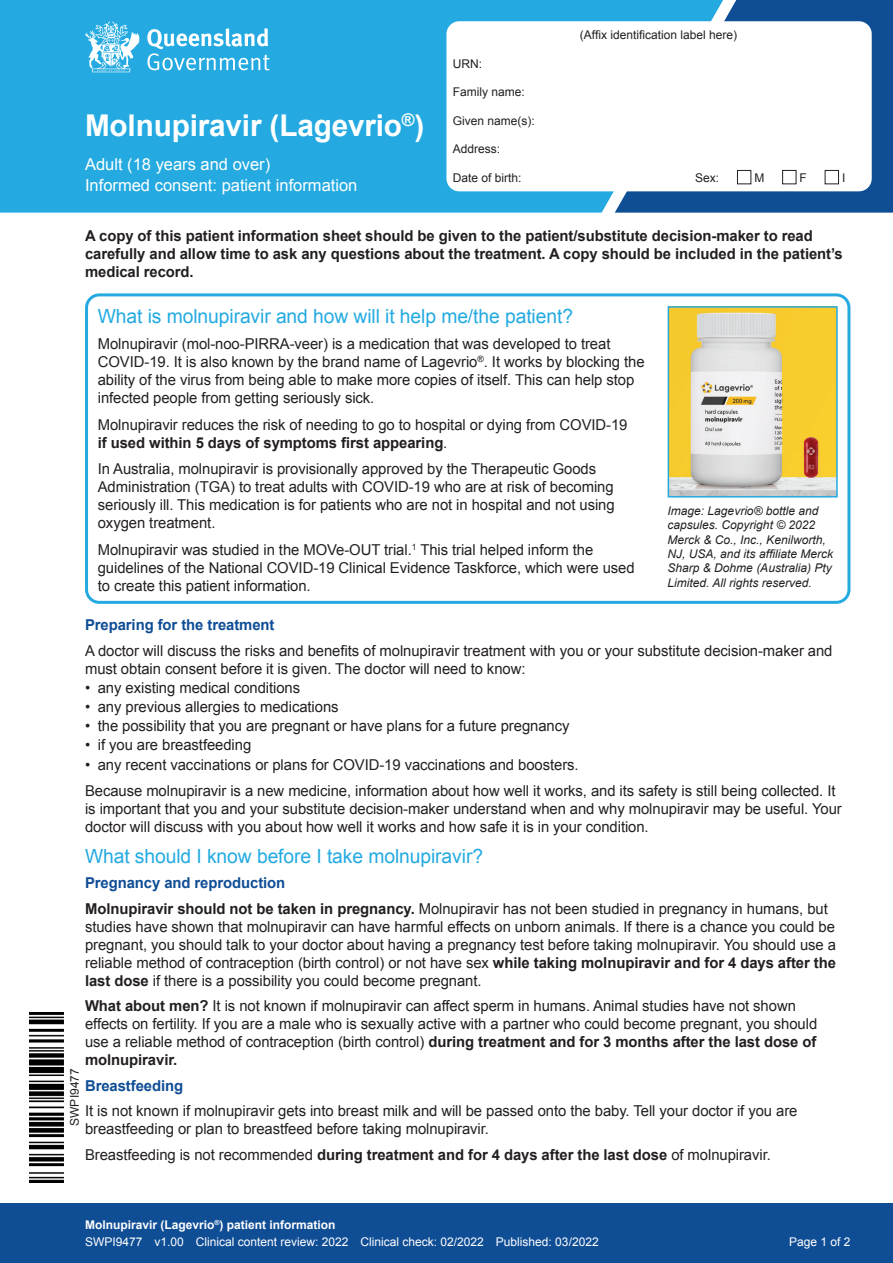
<style>
.page{position:relative;width:893px;height:1263px;background:#fff}
.page>*{position:absolute;margin:0;border:0;box-sizing:border-box;transform-origin:0 0}
.t1{font:700 30px "Arial";letter-spacing:-.005em;color:#fff}
.t2{font:19.5px "Arial";letter-spacing:-.005em;color:#24aae1}
.t3{font:16.5px/21px "Arial";color:#fff}
.t4{font:15px/18px "Arial";letter-spacing:-.005em;color:#231f20}
.t5{font:700 15px/18px "Arial";letter-spacing:-.005em;color:#231f20}
.t6{font:700 15px "Arial";letter-spacing:-.005em;color:#0f4d95}
.t7{font:italic 12px/14.4px "Arial";color:#231f20}
.t8{font:12px/16.5px "Arial";color:#fff}
.t9{font:12px "Arial";color:#231f20}
.t10{font:700 7.65px "Arial";letter-spacing:-.03em;color:#211d1e}
.s1{font-weight:700}
</style>
<div class="page">
<div style="left:0;top:1203px;width:893px;height:60px;background:#0f4d95"></div>
<div style="left:0;top:0;width:615px;height:213px;background:#24aae1"></div>
<svg style="left:615px;top:0;width:278px;height:213px;background:#1b60a3"></svg>
<svg style="left:147px;top:28px;width:123px;height:42px"></svg>
<svg style="left:85px;top:21px;width:55px;height:51px"></svg>
<div style="left:446px;top:21px;width:426px;height:170px;background:#fff;border-radius:13px"></div>
<div style="left:737px;top:170px;width:14px;height:14px;border:1px solid #231f20"></div>
<div style="left:782px;top:170px;width:14px;height:14px;border:1px solid #231f20"></div>
<div style="left:825px;top:170px;width:14px;height:14px;border:1px solid #231f20"></div>
<img style="left:30px;top:1012px;width:34px;height:170px">
<div style="left:85px;top:293px;width:765px;height:311px;border:3px solid #24aae1;border-radius:13px"></div>
<img style="left:671px;top:309px;width:164px;height:185px">
<div style="left:668px;top:306px;width:170px;height:191px;border:2px solid #24aae1"></div>
<p class="t1" style="left:85px;top:106px;width:341px">Molnupiravir (Lagevrio<sup>®</sup>)</p>
<p class="t3" style="left:85px;top:154px;width:274px">Adult (18 years and over)<br>Informed consent: patient information</p>
<p class="t9" style="left:580px;top:27px;width:159px">(Affix identification label here)</p>
<p class="t9" style="left:453px;top:56px;width:31px">URN:</p>
<p class="t9" style="left:453px;top:84px;width:74px">Family name:</p>
<p class="t9" style="left:453px;top:113px;width:84px">Given name(s):</p>
<p class="t9" style="left:453px;top:141px;width:49px">Address:</p>
<p class="t9" style="left:453px;top:170px;width:70px">Date of birth:</p>
<p class="t9" style="left:695px;top:170px;width:26px">Sex:</p>
<p class="t9" style="left:754px;top:170px;width:11px">M</p>
<p class="t9" style="left:800px;top:170px;width:9px">F</p>
<p class="t9" style="left:842px;top:170px;width:5px">I</p>
<p class="t5" style="left:85px;top:227px;width:759px">A copy of this patient information sheet should be given to the patient/substitute decision-maker to read carefully and allow time to ask any questions about the treatment. A copy should be included in the patient’s medical record.</p>
<p class="t2" style="left:98px;top:303px;width:477px">What is molnupiravir and how will it help me/the patient?</p>
<p class="t4" style="left:98px;top:335px;width:548px">Molnupiravir (mol-noo-PIRRA-veer) is a medication that was developed to treat COVID-19. It is also known by the brand name of Lagevrio<sup>®</sup>. It works by blocking the ability of the virus from being able to make more copies of itself. This can help stop infected people from getting seriously sick.</p>
<p class="t4" style="left:98px;top:415px;width:531px">Molnupiravir reduces the risk of needing to go to hospital or dying from COVID-19 <span class="s1">if used within 5 days of symptoms first appearing</span>.</p>
<p class="t4" style="left:98px;top:460px;width:518px">In Australia, molnupiravir is provisionally approved by the Therapeutic Goods Administration (TGA) to treat adults with COVID-19 who are at risk of becoming seriously ill. This medication is for patients who are not in hospital and not using oxygen treatment.</p>
<p class="t4" style="left:98px;top:540px;width:538px">Molnupiravir was studied in the MOVe-OUT trial.<sup>1</sup> This trial helped inform the guidelines of the National COVID-19 Clinical Evidence Taskforce, which were used to create this patient information.</p>
<p class="t10" style="left:446px;top:504px;width:135px">FOR ILLUSTRATIVE PURPOSES ONLY</p>
<p class="t7" style="left:668px;top:503px;width:167px">Image: Lagevrio® bottle and capsules. Copyright © 2022<br>Merck &amp; Co., Inc., Kenilworth,<br>NJ, USA, and its affiliate Merck<br>Sharp &amp; Dohme (Australia) Pty<br>Limited. All rights reserved.</p>
<p class="t6" style="left:85px;top:614px;width:191px">Preparing for the treatment</p>
<p class="t4" style="left:85px;top:642px;width:749px">A doctor will discuss the risks and benefits of molnupiravir treatment with you or your substitute decision-maker and must obtain consent before it is given. The doctor will need to know:</p>
<p class="t4" style="left:85px;top:679px;width:217px">• any existing medical conditions</p>
<p class="t4" style="left:85px;top:698px;width:255px">• any previous allergies to medications</p>
<p class="t4" style="left:85px;top:717px;width:486px">• the possibility that you are pregnant or have plans for a future pregnancy</p>
<p class="t4" style="left:85px;top:736px;width:168px">• if you are breastfeeding</p>
<p class="t4" style="left:85px;top:755px;width:495px">• any recent vaccinations or plans for COVID-19 vaccinations and boosters.</p>
<p class="t4" style="left:85px;top:782px;width:758px">Because molnupiravir is a new medicine, information about how well it works, and its safety is still being collected. It is important that you and your substitute decision-maker understand when and why molnupiravir may be useful. Your doctor will discuss with you about how well it works and how safe it is in your condition.</p>
<p class="t2" style="left:85px;top:843px;width:400px">What should I know before I take molnupiravir?</p>
<p class="t6" style="left:85px;top:873px;width:202px">Pregnancy and reproduction</p>
<p class="t4" style="left:85px;top:900px;width:752px"><span class="s1">Molnupiravir should not be taken in pregnancy.</span> Molnupiravir has not been studied in pregnancy in humans, but studies have shown that molnupiravir can have harmful effects on unborn animals. If there is a chance you could be pregnant, you should talk to your doctor about having a pregnancy test before taking molnupiravir. You should use a reliable method of contraception (birth control) or not have sex <span class="s1">while taking molnupiravir and for 4 days after the last dose</span> if there is a possibility you could become pregnant.</p>
<p class="t4" style="left:85px;top:997px;width:734px"><span class="s1">What about men?</span> It is not known if molnupiravir can affect sperm in humans. Animal studies have not shown effects on fertility. If you are a male who is sexually active with a partner who could become pregnant, you should use a reliable method of contraception (birth control) <span class="s1">during treatment and for 3 months after the last dose of molnupiravir.</span></p>
<p class="t6" style="left:85px;top:1075px;width:100px">Breastfeeding</p>
<p class="t4" style="left:85px;top:1102px;width:714px">It is not known if molnupiravir gets into breast milk and will be passed onto the baby. Tell your doctor if you are breastfeeding or plan to breastfeed before taking molnupiravir.</p>
<p class="t4" style="left:85px;top:1145px;width:687px">Breastfeeding is not recommended <span class="s1">during treatment and for 4 days after the last dose</span> of molnupiravir.</p>
<p class="t9" style="left:67px;top:1126px;width:59px;rotate:-90deg">SWPI9477</p>
<p class="t8" style="left:85px;top:1217px;width:515px"><span class="s1">Molnupiravir (Lagevrio</span><sup>®</sup><span class="s1">) patient information<br></span>SWPI9477 v1.00 Clinical content review: 2022 Clinical check: 02/2022 Published: 03/2022</p>
<p class="t8" style="left:789px;top:1233px;width:63px">Page 1 of 2</p>
</div>
